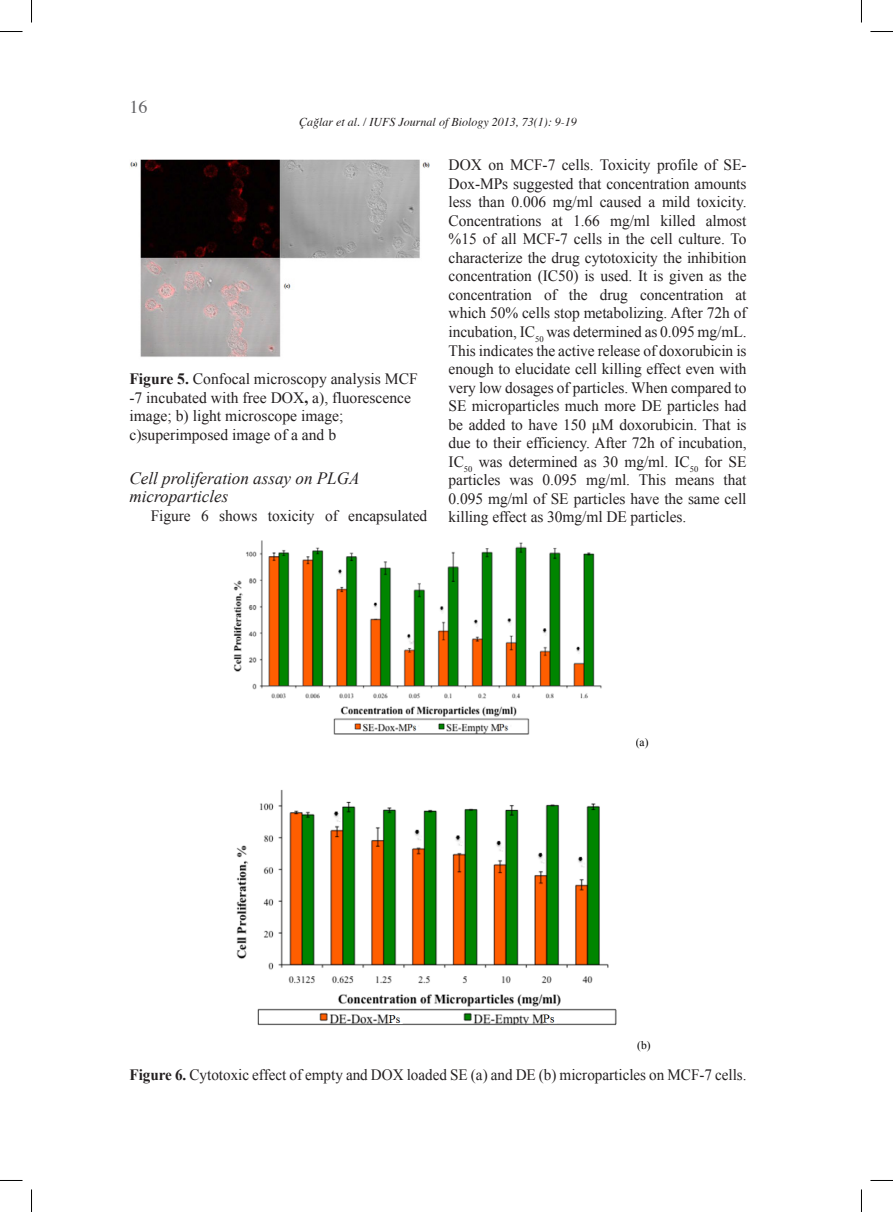
<style>
.page{position:relative;width:893px;height:1212px;background:#fff}
.page>*{position:absolute;margin:0;border:0;box-sizing:border-box;transform-origin:0 0}
.t1{font:18px "Times";color:#636366}
.t2{font:italic 17.25px/18.6px "Times New Roman";color:#231f20}
.t3{font:15.75px/18.5px "Times New Roman";color:#231f20}
.t4{font:15.75px "Times New Roman";color:#231f20;scale:.96 1}
.t5{font:italic 12px "Times";color:#231f20}
.t6{font:11.4px "Times New Roman";color:#000}
.t7{font:9.45px "Times New Roman";letter-spacing:.01em;color:#000}
.s1{font-weight:700}
</style>
<div class="page">
<img style="left:130px;top:159px;width:299px;height:198px">
<img style="left:233px;top:540px;width:369px;height:195px">
<img style="left:236px;top:789px;width:381px;height:237px">
<svg style="left:0;top:31px;width:22px;height:1px"></svg>
<svg style="left:870px;top:31px;width:22px;height:1px"></svg>
<svg style="left:31px;top:0;width:1px;height:22px"></svg>
<svg style="left:31px;top:1189px;width:1px;height:22px"></svg>
<p class="t1" style="left:129px;top:90px;width:19px">16</p>
<p class="t5" style="left:299px;top:111px;width:279px">Çağlar et al. / IUFS Journal of Biology 2013, 73(1): 9-19</p>
<p class="t3" style="left:129px;top:369px;width:290px"><span class="s1">Figure 5.</span> Confocal microscopy analysis MCF -7 incubated with free DOX<span class="s1">,</span> a), fluorescence image; b) light microscope image; c)superimposed image of a and b</p>
<p class="t2" style="left:129px;top:468px;width:231px">Cell proliferation assay on PLGA microparticles</p>
<p class="t3" style="left:151px;top:506px;width:278px">Figure 6 shows toxicity of encapsulated</p>
<p class="t3" style="left:448px;top:155px;width:299px;text-align:justify">DOX on MCF-7 cells. Toxicity profile of SE-Dox-MPs suggested that concentration amounts less than 0.006 mg/ml caused a mild toxicity.<br>Concentrations at 1.66 mg/ml killed almost %15 of all MCF-7 cells in the cell culture. To characterize the drug cytotoxicity the inhibition concentration (IC50) is used. It is given as the concentration of the drug concentration at which 50% cells stop metabolizing. After 72h of incubation, IC<sub>50</sub> was determined as 0.095 mg/mL.<br>This indicates the active release of doxorubicin is enough to elucidate cell killing effect even with very low dosages of particles. When compared to SE microparticles much more DE particles had be added to have 150 μM doxorubicin. That is due to their efficiency. After 72h of incubation, IC<sub>50</sub> was determined as 30 mg/ml. IC<sub>50</sub> for SE particles was 0.095 mg/ml. This means that 0.095 mg/ml of SE particles have the same cell killing effect as 30mg/ml DE particles.</p>
<p class="t6" style="left:635px;top:734px;width:14px">(a)</p>
<p class="t6" style="left:637px;top:1036px;width:15px">(b)</p>
<p class="t7" style="left:230px;top:1063px;width:399px"><span class="s1">Figure 6.</span> Cytotoxic effect of empty and DOX loaded SE (a) and DE (b) microparticles on MCF-7 cells.</p>
<p class="t4" style="left:129px;top:1063px;width:644px"><span class="s1">Figure 6.</span> Cytotoxic effect of empty and DOX loaded SE (a) and DE (b) microparticles on MCF-7 cells.</p>
</div>
